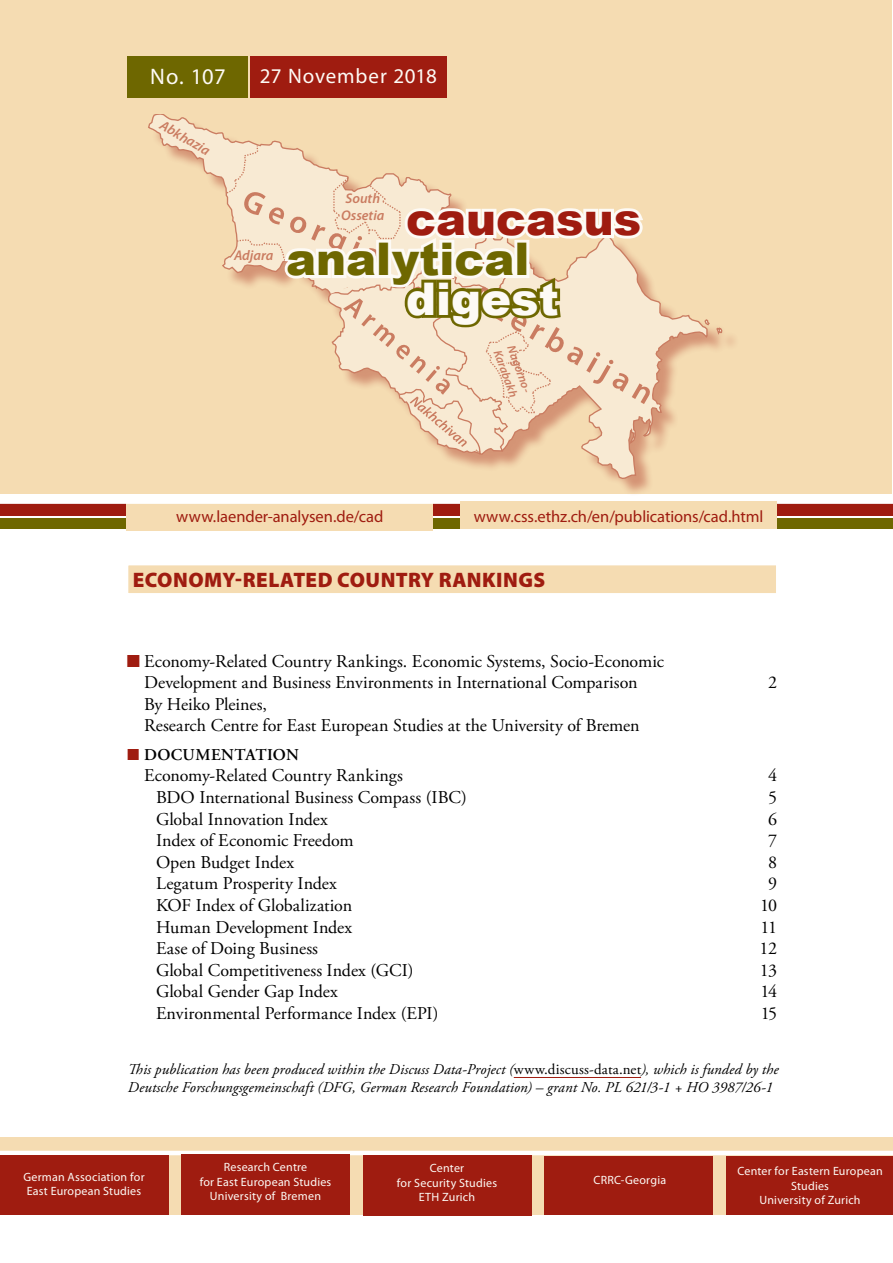
<style>
.page{position:relative;width:893px;height:1263px;background:#fff}
.page>*{position:absolute;margin:0;border:0;box-sizing:border-box;transform-origin:0 0}
.t1{font:900 45px "Arial";color:#6e6700}
.t2{font:900 45px "Arial";color:#9f1c10}
.t3{font:900 45px "Arial";color:#fdfaf5}
.t4{font:22.5px "Myriad Pro";color:#fdfaf5}
.t5{font:900 21px "Myriad Pro";letter-spacing:.02em;color:#9f1c10}
.t6{font:21px "Myriad Pro";letter-spacing:.03em;color:#fdfaf5}
.t7{font:18px/21.6px "Adobe Garamond Pro";letter-spacing:-.005em;color:#000;text-align:center}
.t8{font:16.5px "Myriad Pro";color:#9f1c10}
.t9{font:600 16.5px "Adobe Garamond Pro";letter-spacing:.02em;color:#000}
.t10{font:italic 15px/18px "Adobe Garamond Pro";letter-spacing:.005em;color:#000}
.t11{font:italic 600 14.1px/16.8px "Myriad Pro";color:#9f1c10;text-align:center}
.t12{font:12px/14.4px "Myriad Pro";letter-spacing:.02em;color:#fdfaf5;text-align:center}
.t13{font:italic 600 12px/14.4px "Myriad Pro";color:#9f1c10}
.s1{font-family:"Futura TOT Boo";color:#9f1c10}
.s2{font-family:"Futura TOT Boo";font-weight:400;color:#9f1c10}
.s3{font-style:normal}
</style>
<div class="page">
<div style="left:0;top:501px;width:893px;height:15px;background:#9f1c10"></div>
<div style="left:0;top:519px;width:893px;height:10px;background:#6e6700"></div>
<div style="left:1px;top:0;width:891px;height:493px;background:#f5dcb2"></div>
<div style="left:0;top:1137px;width:893px;height:78px;background:#f5dcb2"></div>
<div style="left:128px;top:565px;width:649px;height:29px;background:#f5dcb2"></div>
<div style="left:127px;top:564px;width:650px;height:30px;border:2px solid #fff"></div>
<div style="left:151px;top:117px;width:589px;height:380px;background:#f5dcb2"></div>
<svg style="left:445px;top:282px;width:263px;height:198px"></svg>
<svg style="left:703px;top:318px;width:20px;height:19px"></svg>
<svg style="left:148px;top:115px;width:77px;height:154px"></svg>
<div style="left:128px;top:56px;width:120px;height:42px;background:#6e6700"></div>
<div style="left:250px;top:56px;width:196px;height:42px;background:#9f1c10"></div>
<svg style="left:225px;top:138px;width:426px;height:317px"></svg>
<div style="left:127px;top:499px;width:306px;height:31px;background:#f5dcb2"></div>
<div style="left:0;top:498px;width:893px;height:6px;background:#fff"></div>
<hr style="left:0;top:1151px;width:893px;height:4px;background:#fff">
<div style="left:460px;top:502px;width:317px;height:27px;background:#f5dcb2"></div>
<div style="left:182px;top:1154px;width:168px;height:60px;background:#9f1c10"></div>
<div style="left:363px;top:1155px;width:168px;height:60px;background:#9f1c10"></div>
<div style="left:544px;top:1155px;width:168px;height:59px;background:#9f1c10"></div>
<div style="left:0;top:1155px;width:168px;height:59px;background:#9f1c10"></div>
<div style="left:726px;top:1155px;width:167px;height:59px;background:#9f1c10"></div>
<hr style="left:514px;top:1077px;width:127px;height:1px;background:#9f1c10">
<p class="t4" style="left:150px;top:62px;width:77px">No. 107</p>
<p class="t6" style="left:260px;top:63px;width:179px">27 November 2018</p>
<p class="t11" style="left:165px;top:116px;width:57px;rotate:30deg">Abkhazia</p>
<p class="t11" style="left:234px;top:247px;width:41px">Adjara</p>
<p class="t11" style="left:341px;top:190px;width:45px">South<br>Ossetia</p>
<h1 class="t2" style="left:406px;top:186px;width:237px">caucasus</h1>
<h1 class="t1" style="left:286px;top:226px;width:245px">analytical</h1>
<h1 class="t3" style="left:406px;top:266px;width:154px">digest</h1>
<p class="t13" style="left:518px;top:343px;width:53px;rotate:70deg">Nagorno-<br>Karabakh</p>
<p class="t8" style="left:176px;top:506px;width:209px">www.laender-analysen.de/cad</p>
<p class="t8" style="left:474px;top:506px;width:291px">www.css.ethz.ch/en/publications/cad.html</p>
<p class="t5" style="left:133px;top:566px;width:414px">ECONOMY-RELATED COUNTRY RANKINGS</p>
<p class="t7" style="left:128px;top:651px;width:538px"><span class="s1">■</span> Economy-Related Country Rankings. Economic Systems, Socio-Economic<br>Development and Business Environments in International Comparison</p>
<p class="t7" style="left:768px;top:672px;width:10px">2</p>
<p class="t7" style="left:144px;top:694px;width:497px;text-align:left">By Heiko Pleines,<br>Research Centre for East European Studies at the University of Bremen</p>
<p class="t9" style="left:128px;top:745px;width:173px"><span class="s2">■</span> DOCUMENTATION</p>
<p class="t7" style="left:144px;top:765px;width:260px">Economy-Related Country Rankings</p>
<p class="t7" style="left:768px;top:765px;width:10px">4</p>
<p class="t7" style="left:156px;top:787px;width:312px">BDO International Business Compass (IBC)</p>
<p class="t7" style="left:768px;top:787px;width:10px">5</p>
<p class="t7" style="left:156px;top:809px;width:173px">Global Innovation Index</p>
<p class="t7" style="left:768px;top:809px;width:10px">6</p>
<p class="t7" style="left:156px;top:830px;width:199px">Index of Economic Freedom</p>
<p class="t7" style="left:768px;top:830px;width:10px">7</p>
<p class="t7" style="left:156px;top:852px;width:140px">Open Budget Index</p>
<p class="t7" style="left:768px;top:852px;width:10px">8</p>
<p class="t7" style="left:156px;top:873px;width:182px">Legatum Prosperity Index</p>
<p class="t7" style="left:768px;top:873px;width:10px">9</p>
<p class="t7" style="left:156px;top:895px;width:198px">KOF Index of Globalization</p>
<p class="t7" style="left:760px;top:895px;width:19px">10</p>
<p class="t7" style="left:156px;top:917px;width:198px">Human Development Index</p>
<p class="t7" style="left:761px;top:917px;width:18px">11</p>
<p class="t7" style="left:156px;top:938px;width:164px">Ease of Doing Business</p>
<p class="t7" style="left:760px;top:938px;width:19px">12</p>
<p class="t7" style="left:156px;top:960px;width:259px">Global Competitiveness Index (GCI)</p>
<p class="t7" style="left:760px;top:960px;width:19px">13</p>
<p class="t7" style="left:156px;top:981px;width:183px">Global Gender Gap Index</p>
<p class="t7" style="left:760px;top:981px;width:18px">14</p>
<p class="t7" style="left:156px;top:1003px;width:284px">Environmental Performance Index (EPI)</p>
<p class="t7" style="left:761px;top:1003px;width:18px">15</p>
<p class="t10" style="left:128px;top:1061px;width:652px">This publication has been produced within the Discuss Data-Project (<span class="s3">www.discuss-data.net</span>), which is funded by the<br>Deutsche Forschungsgemeinschaft (DFG, German Research Foundation) – grant No. PL 621/3-1 + HO 3987/26-1</p>
<p class="t12" style="left:200px;top:1160px;width:133px">Research Centre<br>for East European Studies<br>University of Bremen</p>
<p class="t12" style="left:397px;top:1161px;width:102px">Center<br>for Security Studies<br>ETH Zurich</p>
<p class="t12" style="left:23px;top:1169px;width:123px">German Association for</p>
<p class="t12" style="left:594px;top:1173px;width:74px">CRRC-Georgia</p>
<p class="t12" style="left:27px;top:1184px;width:116px">East European Studies</p>
<p class="t12" style="left:737px;top:1164px;width:147px">Center for Eastern European<br>Studies<br>University of Zurich</p>
</div>
